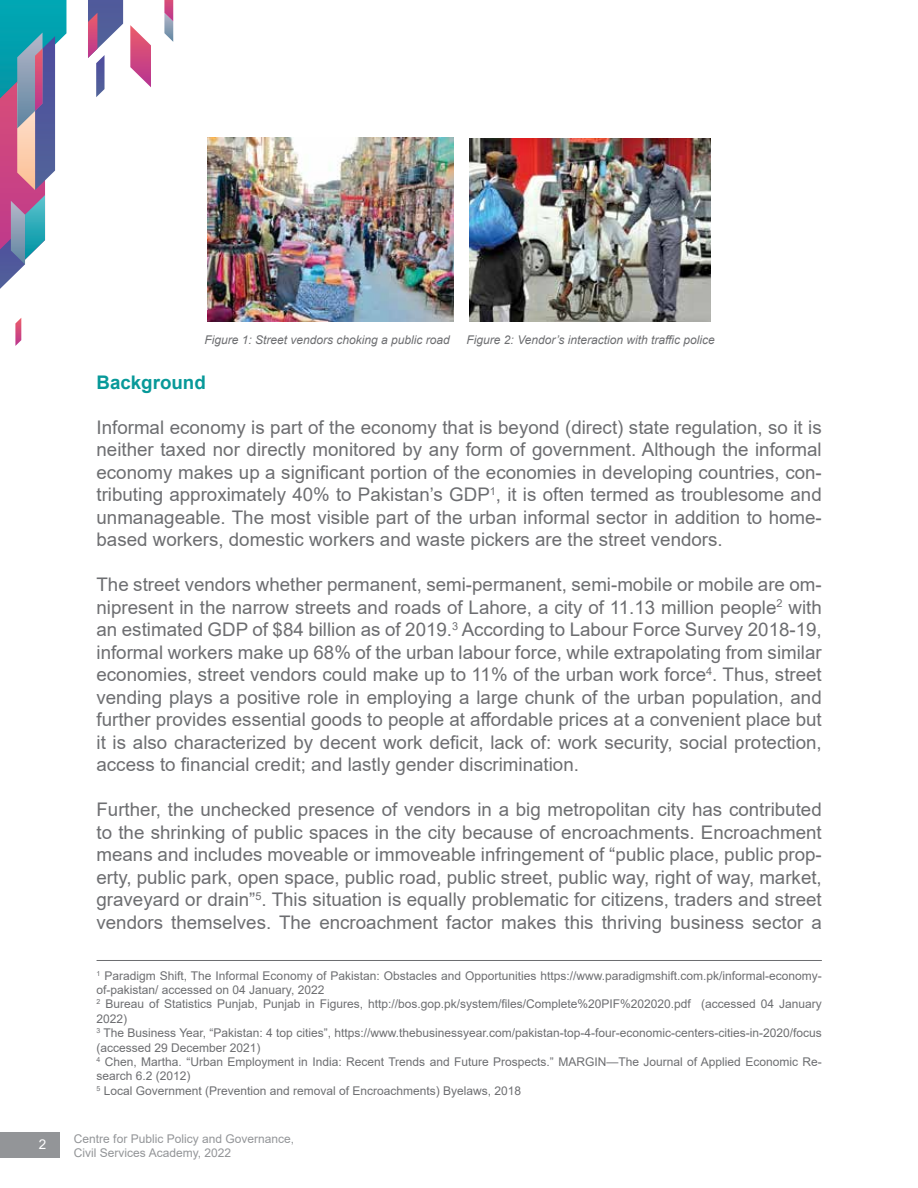
<style>
.page{position:relative;width:918px;height:1188px;background:#fff}
.page>*{position:absolute;margin:0;border:0;box-sizing:border-box;transform-origin:0 0}
.t1{font:18.75px/22.5px "Arial";color:#6d6e71;text-align:justify}
.t2{font:700 18.75px "Arial";color:#089999}
.t3{font:13.5px "Arial";color:#fff}
.t4{font:12px/14.4px "Arial";color:#6d6e71}
.t5{font:italic 12px "Arial";color:#6d6e71}
.t6{font:12px/14.4px "Arial";color:#939598}
</style>
<div class="page">
<svg style="left:0;top:0;width:66px;height:289px"></svg>
<svg style="left:130px;top:25px;width:21px;height:62px"></svg>
<svg style="left:88px;top:0;width:35px;height:97px"></svg>
<svg style="left:15px;top:318px;width:6px;height:28px"></svg>
<svg style="left:164px;top:0;width:9px;height:42px"></svg>
<div style="left:0;top:1133px;width:59px;height:25px;background:#939598"></div>
<img style="left:208px;top:138px;width:245px;height:183px">
<img style="left:469px;top:139px;width:242px;height:182px">
<hr style="left:97px;top:960px;width:725px;height:1px;background:#6d6e71">
<p class="t5" style="left:205px;top:332px;width:247px">Figure 1: Street vendors choking a public road</p>
<p class="t5" style="left:467px;top:332px;width:250px">Figure 2: Vendor’s interaction with traffic police</p>
<p class="t2" style="left:97px;top:369px;width:111px">Background</p>
<p class="t1" style="left:97px;top:416px;width:727px">Informal economy is part of the economy that is beyond (direct) state regulation, so it is neither taxed nor directly monitored by any form of government. Although the informal economy makes up a significant portion of the economies in developing countries, con&shy;tributing approximately 40% to Pakistan’s GDP<sup>1</sup>, it is often termed as troublesome and unmanageable. The most visible part of the urban informal sector in addition to home&shy;based workers, domestic workers and waste pickers are the street vendors.</p>
<p class="t1" style="left:97px;top:573px;width:727px">The street vendors whether permanent, semi-permanent, semi-mobile or mobile are om&shy;nipresent in the narrow streets and roads of Lahore, a city of 11.13 million people<sup>2</sup> with an estimated GDP of $84 billion as of 2019.<sup>3</sup> According to Labour Force Survey 2018-19, informal workers make up 68% of the urban labour force, while extrapolating from similar economies, street vendors could make up to 11% of the urban work force<sup>4</sup>. Thus, street vending plays a positive role in employing a large chunk of the urban population, and further provides essential goods to people at affordable prices at a convenient place but it is also characterized by decent work deficit, lack of: work security, social protection, access to financial credit; and lastly gender discrimination.</p>
<p class="t1" style="left:97px;top:798px;width:727px">Further, the unchecked presence of vendors in a big metropolitan city has contributed to the shrinking of public spaces in the city because of encroachments. Encroachment means and includes moveable or immoveable infringement of “public place, public prop&shy;erty, public park, open space, public road, public street, public way, right of way, market, graveyard or drain”<sup>5</sup>. This situation is equally problematic for citizens, traders and street vendors themselves. The encroachment factor makes this thriving business sector a</p>
<p class="t4" style="left:97px;top:968px;width:727px"><sup>1</sup> Paradigm Shift, The Informal Economy of Pakistan: Obstacles and Opportunities https://www.paradigmshift.com.pk/informal-economy&shy;of-pakistan/ accessed on 04 January, 2022<br><sup>2</sup> Bureau of Statistics Punjab, Punjab in Figures, http://bos.gop.pk/system/files/Complete%20PIF%202020.pdf (accessed 04 January 2022)<br><sup>3</sup> The Business Year, “Pakistan: 4 top cities”, https://www.thebusinessyear.com/pakistan-top-4-four-economic-centers-cities-in-2020/focus (accessed 29 December 2021)<br><sup>4</sup> Chen, Martha. “Urban Employment in India: Recent Trends and Future Prospects.” MARGIN—The Journal of Applied Economic Re&shy;search 6.2 (2012)<br><sup>5</sup> Local Government (Prevention and removal of Encroachments) Byelaws, 2018</p>
<p class="t3" style="left:39px;top:1135px;width:9px">2</p>
<p class="t6" style="left:74px;top:1131px;width:222px">Centre for Public Policy and Governance,<br>Civil Services Academy, 2022</p>
</div>
